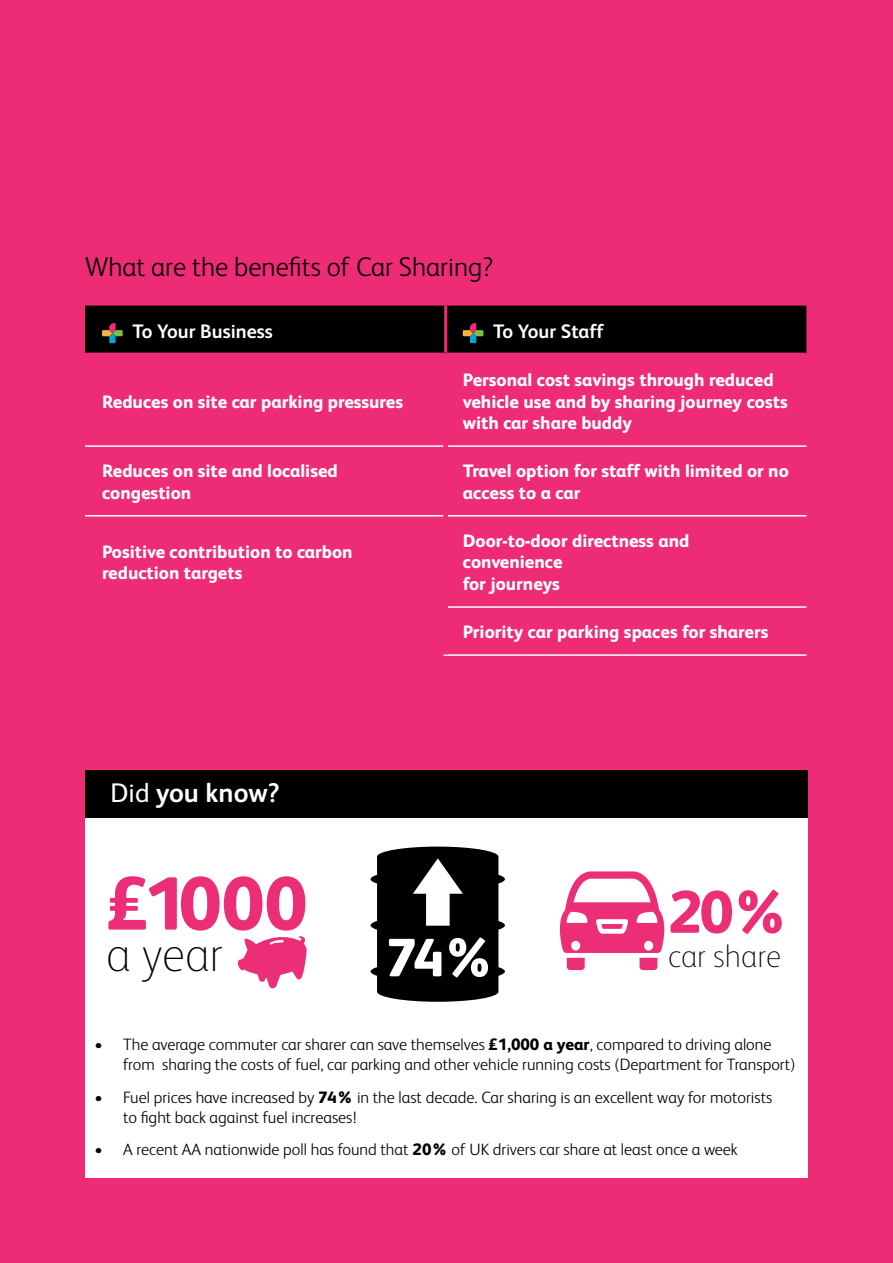
<style>
.page{position:relative;width:893px;height:1263px;background:#ee2b75}
.page>*{position:absolute;margin:0;border:0;box-sizing:border-box;transform-origin:0 0}
.t1{font:800 75.3px "FS Albert";color:#ec2e76}
.t2{font:800 59.85px "FS Albert";color:#ec2e76}
.t3{font:800 54px "FS Albert";color:#fff}
.t4{font:100 48.9px "FS Albert";color:#000}
.t5{font:100 32.1px "FS Albert";color:#000}
.t6{font:300 27px "FS Albert";color:#000}
.t7{font:700 27px "FS Albert";color:#fff}
.t8{font:700 19.5px "FS Albert";color:#fff}
.t9{font:800 18px/21.6px "FS Albert";color:#fff}
.t10{font:300 16.5px/19.8px "FS Albert";color:#000}
.s1{font-weight:400}
.s2{font-weight:800}
</style>
<div class="page">
<div style="left:85px;top:806px;width:723px;height:372px;background:#fff"></div>
<hr style="left:85px;top:445px;width:358px;height:2px;background:#fff">
<hr style="left:448px;top:445px;width:358px;height:2px;background:#fff">
<hr style="left:85px;top:515px;width:358px;height:1px;background:#fff">
<hr style="left:448px;top:515px;width:358px;height:1px;background:#fff">
<hr style="left:448px;top:606px;width:358px;height:2px;background:#fff">
<hr style="left:443px;top:654px;width:363px;height:2px;background:#fff">
<svg style="left:85px;top:306px;width:721px;height:49px"></svg>
<svg style="left:237px;top:936px;width:70px;height:53px"></svg>
<svg style="left:371px;top:846px;width:134px;height:156px"></svg>
<svg style="left:560px;top:871px;width:104px;height:99px"></svg>
<div style="left:85px;top:770px;width:723px;height:48px;background:#000"></div>
<h3 class="t6" style="left:85px;top:251px;width:410px">What are the benefits of Car Sharing?</h3>
<p class="t8" style="left:132px;top:320px;width:142px">To Your Business</p>
<p class="t8" style="left:493px;top:320px;width:112px">To Your Staff</p>
<p class="t9" style="left:102px;top:390px;width:303px">Reduces on site car parking pressures</p>
<p class="t9" style="left:463px;top:369px;width:326px">Personal cost savings through reduced vehicle use and by sharing journey costs with car share buddy</p>
<p class="t9" style="left:102px;top:460px;width:237px">Reduces on site and localised congestion</p>
<p class="t9" style="left:463px;top:460px;width:328px">Travel option for staff with limited or no access to a car</p>
<p class="t9" style="left:102px;top:540px;width:252px">Positive contribution to carbon reduction targets</p>
<p class="t9" style="left:463px;top:530px;width:228px">Door-to-door directness and convenience<br>for journeys</p>
<p class="t9" style="left:463px;top:621px;width:307px">Priority car parking spaces for sharers</p>
<h3 class="t7" style="left:111px;top:777px;width:171px"><span class="s1">Did</span> you know?</h3>
<h1 class="t1" style="left:106px;top:859px;width:203px">£1000</h1>
<h3 class="t4" style="left:106px;top:927px;width:118px">a year</h3>
<h3 class="t3" style="left:386px;top:926px;width:112px">74%</h3>
<h2 class="t2" style="left:668px;top:877px;width:124px">20%</h2>
<h3 class="t5" style="left:668px;top:937px;width:114px">car share</h3>
<p class="t10" style="left:123px;top:1035px;width:674px;text-indent:-28px">• The average commuter car sharer can save themselves <span class="s2">£1,000 a year</span>, compared to driving alone from sharing the costs of fuel, car parking and other vehicle running costs (Department for Transport)</p>
<p class="t10" style="left:123px;top:1087px;width:651px;text-indent:-28px">• Fuel prices have increased by <span class="s2">74%</span> in the last decade. Car sharing is an excellent way for motorists to fight back against fuel increases!</p>
<p class="t10" style="left:95px;top:1139px;width:645px">• A recent AA nationwide poll has found that <span class="s2">20%</span> of UK drivers car share at least once a week</p>
</div>
